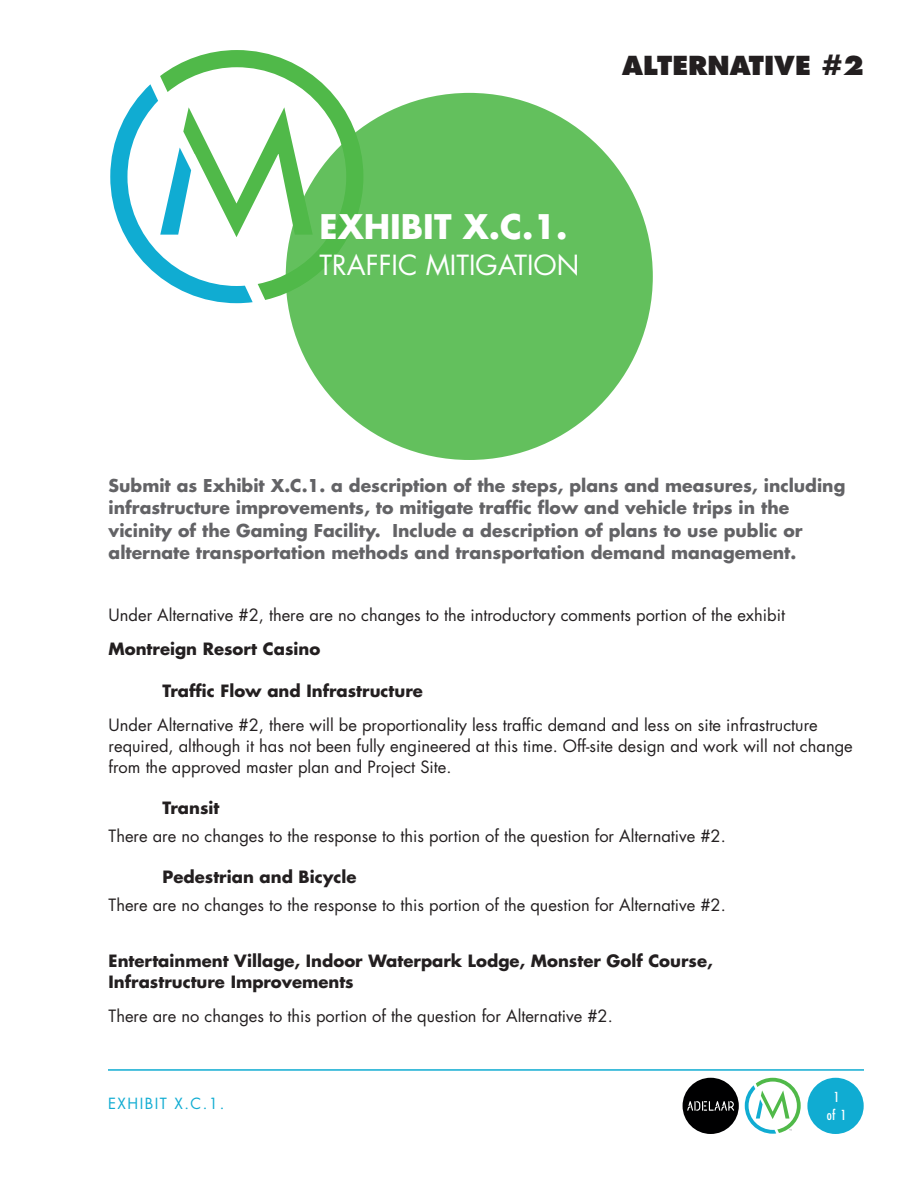
<style>
.page{position:relative;width:918px;height:1188px;background:#fff}
.page>*{position:absolute;margin:0;border:0;box-sizing:border-box;transform-origin:0 0}
.t1{font:700 33px "Futura Std";color:#fff}
.t2{font:27px "Futura Std";color:#fff}
.t3{font:800 25.5px "Futura Std";color:#231f20}
.t4{font:700 17.25px/22.5px "Futura Std";color:#636366}
.t5{font:16.5px/21px "Futura Std";color:#231f20}
.t6{font:700 16.5px/21px "Futura Std";color:#231f20}
.t7{font:15px "Futura Std";letter-spacing:.1em;color:#10acd2}
.t8{font:condensed 13.5px "Futura Std";color:#fff}
.t9{font:500 condensed 13.5px "Futura";color:#fff}
</style>
<div class="page">
<hr style="left:108px;top:1069px;width:756px;height:2px;background:#10acd2">
<svg style="left:745px;top:1078px;width:56px;height:56px"></svg>
<div style="left:807px;top:1078px;width:57px;height:56px;background:#10acd2;border-radius:50%"></div>
<div style="left:683px;top:1078px;width:56px;height:56px;background:#000001;border-radius:50%"></div>
<svg style="left:687px;top:1101px;width:47px;height:10px"></svg>
<svg style="left:110px;top:84px;width:178px;height:219px"></svg>
<svg style="left:160px;top:50px;width:202px;height:250px"></svg>
<div style="left:286px;top:93px;width:367px;height:367px;background:#63c05d;border-radius:50%"></div>
<h3 class="t3" style="left:622px;top:49px;width:243px">ALTERNATIVE #2</h3>
<h1 class="t1" style="left:320px;top:205px;width:249px">EXHIBIT X.C.1.</h1>
<h2 class="t2" style="left:320px;top:248px;width:261px">TRAFFIC MITIGATION</h2>
<p class="t4" style="left:109px;top:474px;width:738px">Submit as Exhibit X.C.1. a description of the steps, plans and measures, including infrastructure improvements, to mitigate traffic flow and vehicle trips in the vicinity of the Gaming Facility. Include a description of plans to use public or alternate transportation methods and transportation demand management.</p>
<p class="t5" style="left:109px;top:604px;width:678px">Under Alternative #2, there are no changes to the introductory comments portion of the exhibit</p>
<p class="t6" style="left:109px;top:638px;width:213px">Montreign Resort Casino</p>
<p class="t6" style="left:163px;top:680px;width:262px">Traffic Flow and Infrastructure</p>
<p class="t5" style="left:109px;top:715px;width:746px">Under Alternative #2, there will be proportionality less traffic demand and less on site infrastructure required, although it has not been fully engineered at this time. Off-site design and work will not change from the approved master plan and Project Site.</p>
<p class="t6" style="left:163px;top:797px;width:58px">Transit</p>
<p class="t5" style="left:109px;top:826px;width:619px">There are no changes to the response to this portion of the question for Alternative #2.</p>
<p class="t6" style="left:163px;top:866px;width:195px">Pedestrian and Bicycle</p>
<p class="t5" style="left:109px;top:895px;width:619px">There are no changes to the response to this portion of the question for Alternative #2.</p>
<p class="t6" style="left:109px;top:950px;width:606px">Entertainment Village, Indoor Waterpark Lodge, Monster Golf Course,<br>Infrastructure Improvements</p>
<p class="t5" style="left:109px;top:1006px;width:506px">There are no changes to this portion of the question for Alternative #2.</p>
<p class="t7" style="left:108px;top:1094px;width:118px">EXHIBIT X.C.1.</p>
<p class="t9" style="left:834px;top:1088px;width:7px">1</p>
<p class="t8" style="left:827px;top:1107px;width:21px">of 1</p>
</div>
